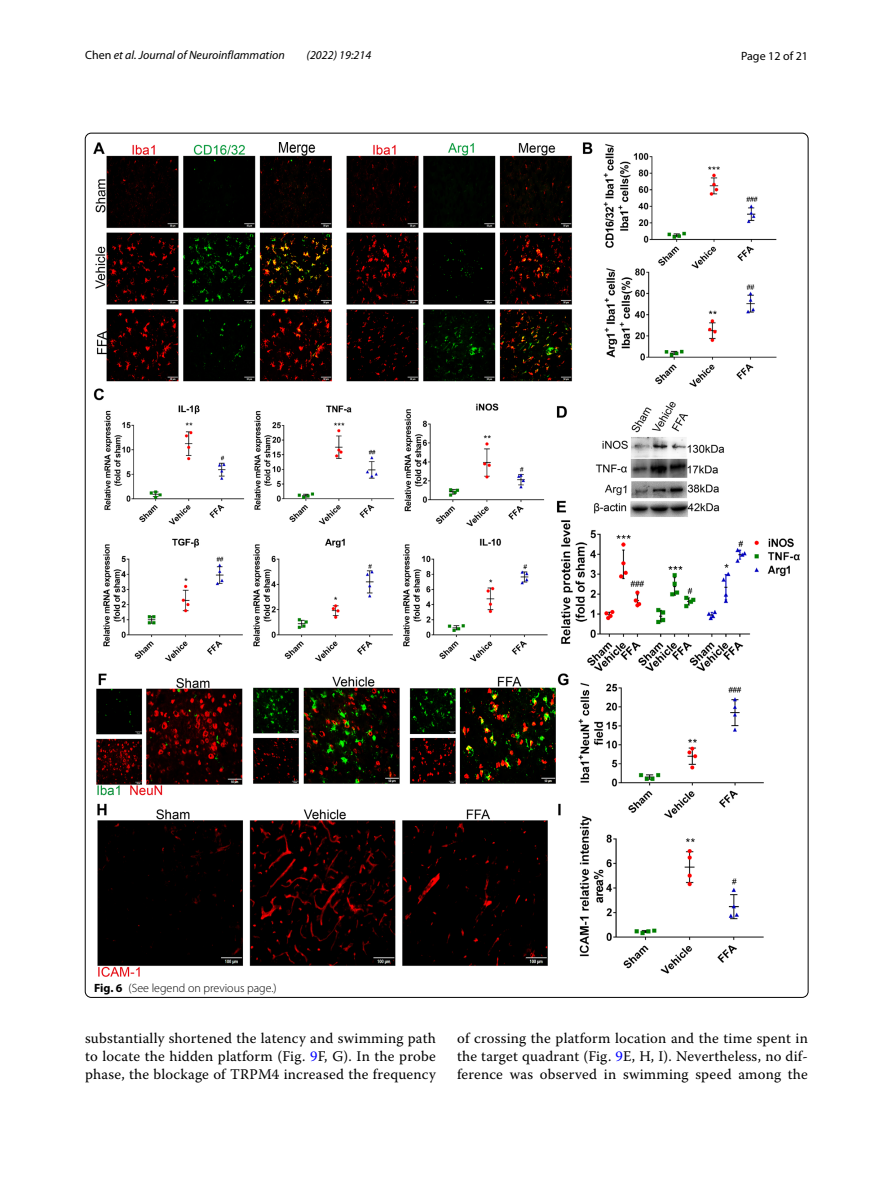
<style>
.page{position:relative;width:893px;height:1187px;background:#fff}
.page>*{position:absolute;margin:0;border:0;box-sizing:border-box;transform-origin:0 0}
.t1{font:14.7px/18px "Warnock Pro";letter-spacing:.015em;color:#000;text-align:justify}
.t2{font:italic 12px "Myriad Pro";color:#000}
.t3{font:300 12px "Myriad Pro";color:#000}
.t4{font:12px "Myriad Pro";color:#000}
.s1{font-style:normal}
.s2{font-weight:700}
.s3{color:#00f}
</style>
<div class="page">
<img style="left:94px;top:142px;width:706px;height:834px">
<p class="t2" style="left:85px;top:48px;width:201px"><span class="s1">Chen</span> et al. Journal of Neuroinflammation</p>
<p class="t2" style="left:307px;top:48px;width:66px">(2022) 19:214</p>
<p class="t4" style="left:741px;top:48px;width:68px">Page 12 of 21</p>
<p class="t3" style="left:94px;top:980px;width:184px"><span class="s2">Fig. 6</span> (See legend on previous page.)</p>
<p class="t1" style="left:85px;top:1029px;width:352px">substantially shortened the latency and swimming path to locate the hidden platform (Fig. <span class="s3">9</span>F, G). In the probe phase, the blockage of TRPM4 increased the frequency</p>
<p class="t1" style="left:457px;top:1029px;width:352px">of crossing the platform location and the time spent in the target quadrant (Fig. <span class="s3">9</span>E, H, I). Nevertheless, no dif&shy;ference was observed in swimming speed among the</p>
</div>
